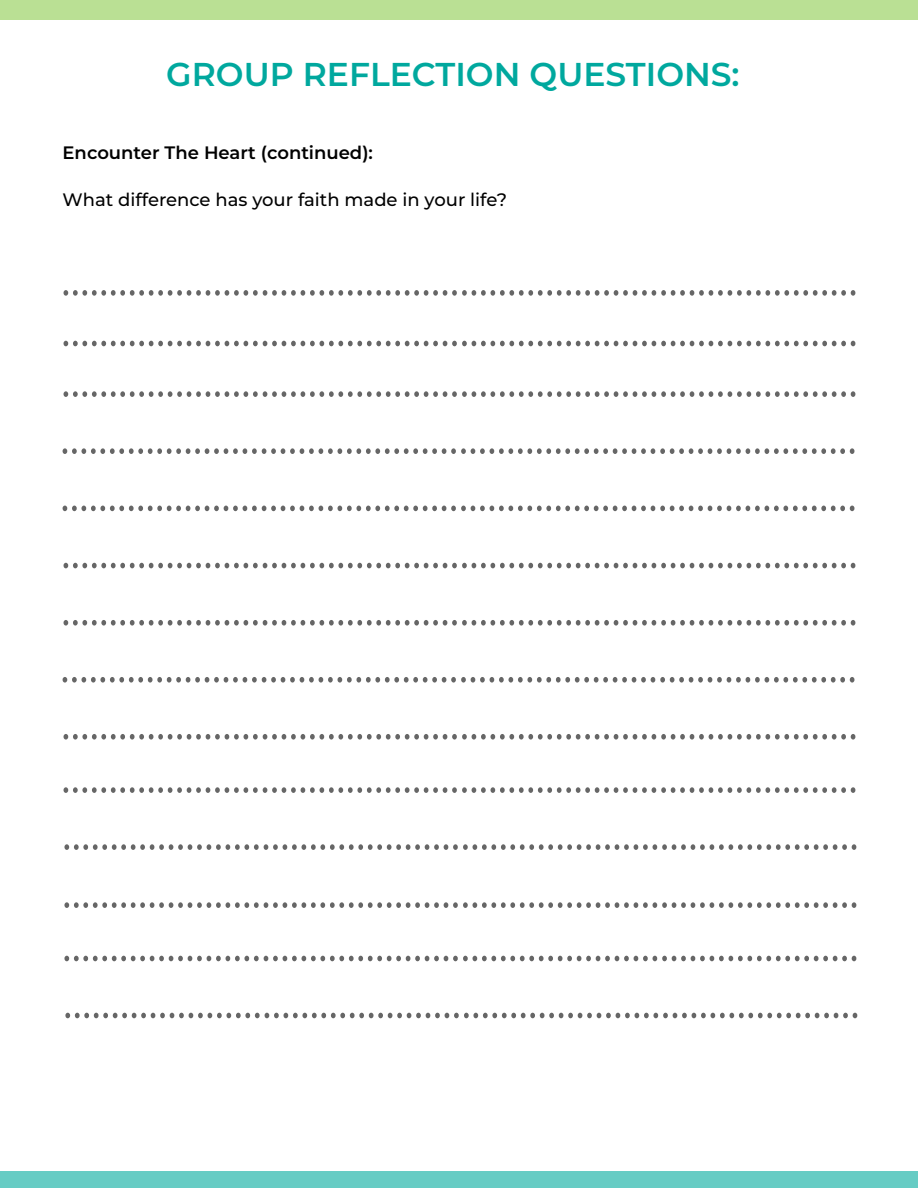
<style>
.page{position:relative;width:918px;height:1188px;background:#fff}
.page>*{position:absolute;margin:0;border:0;box-sizing:border-box;transform-origin:0 0}
.t1{font:600 33px "Montserrat";color:#00a89e}
.t2{font:500 18px "Montserrat";color:#000}
.t3{font:600 18px "Montserrat";color:#000}
</style>
<div class="page">
<div style="left:0;top:1172px;width:918px;height:16px;background:#66ccc4"></div>
<svg style="left:63px;top:563px;width:792px;height:5px"></svg>
<div style="left:0;top:0;width:918px;height:19px;background:#bae094"></div>
<svg style="left:63px;top:620px;width:792px;height:6px"></svg>
<svg style="left:63px;top:677px;width:791px;height:6px"></svg>
<svg style="left:63px;top:734px;width:792px;height:6px"></svg>
<svg style="left:63px;top:506px;width:791px;height:5px"></svg>
<svg style="left:63px;top:448px;width:791px;height:6px"></svg>
<svg style="left:63px;top:391px;width:792px;height:6px"></svg>
<svg style="left:63px;top:290px;width:792px;height:6px"></svg>
<svg style="left:63px;top:341px;width:792px;height:5px"></svg>
<svg style="left:63px;top:787px;width:792px;height:6px"></svg>
<svg style="left:64px;top:844px;width:792px;height:6px"></svg>
<svg style="left:64px;top:902px;width:792px;height:6px"></svg>
<svg style="left:64px;top:956px;width:792px;height:5px"></svg>
<svg style="left:65px;top:1013px;width:792px;height:5px"></svg>
<h1 class="t1" style="left:166px;top:51px;width:575px">GROUP REFLECTION QUESTIONS:</h1>
<p class="t3" style="left:63px;top:139px;width:312px">Encounter The Heart (continued):</p>
<p class="t2" style="left:63px;top:187px;width:446px">What difference has your faith made in your life?</p>
</div>
